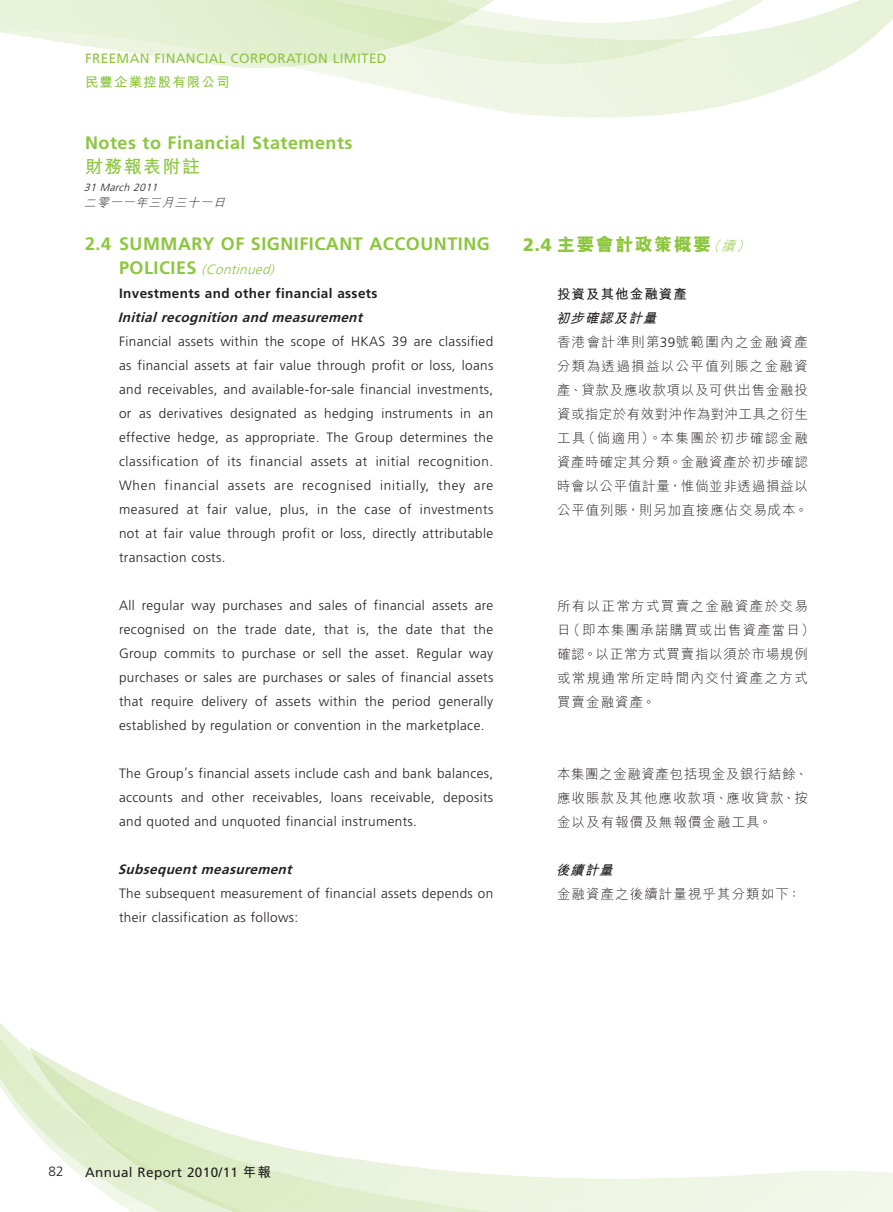
<style>
.page{position:relative;width:893px;height:1212px;background:#fff}
.page>*{position:absolute;margin:0;border:0;box-sizing:border-box;transform-origin:0 0}
.t1{font:700 18px "Frutiger LT Std";letter-spacing:.03em;color:#8cc63f}
.t2{font:18px "M Hei HK Xbold E Ten B5 H";letter-spacing:.08em;color:#8cc63f}
.t3{font:18px "M Hei HK Bold E Ten B5 H";letter-spacing:.08em;color:#8cc63f}
.t4{font:300 13.5px/24px "Frutiger LT Std";letter-spacing:.03em;color:#231f20;text-align:justify}
.t5{font:13.5px/24px "M Hei HK Light E Ten B5 H";letter-spacing:.075em;color:#231f20;text-align:justify}
.t6{font:700 13.5px/24px "Frutiger LT Std";letter-spacing:.03em;color:#231f20}
.t7{font:italic 700 13.5px "Frutiger LT Std";color:#231f20}
.t8{font:13.5px "Frutiger LT Std";letter-spacing:.03em;color:#8cc63f}
.t9{font:13.5px "Frutiger LT Std";letter-spacing:.03em;color:#231f20}
.t10{font:italic 13.5px "M Hei HK Bold E Ten B5 H";color:#231f20}
.t11{font:13.5px "M Hei HK Bold E Ten B5 H";letter-spacing:.08em;color:#8cc63f}
.t12{font:13.5px "M Hei HK Bold E Ten B5 H";letter-spacing:.08em;color:#231f20}
.t13{font:italic 12px "M Hei HK Light E Ten B5 H";color:#231f20}
.t14{font:italic 300 10.5px "Frutiger LT Std";color:#231f20}
.s1{font-size:18px;color:#8cc63f}
.s2{font-weight:300;font-style:italic;color:#8cc63f}
.s3{font-family:"Frutiger LT Std";font-weight:900}
.s4{font-family:"M Hei HK Light E Ten B5 H";font-style:italic;font-size:13.5px}
.s5{font-family:"Frutiger LT Std";font-weight:300}
.s6{font-family:"M Hei HK Bold E Ten B5 H"}
</style>
<div class="page">
<img style="left:0;top:1023px;width:12px;height:12px">
<img style="left:0;top:1035px;width:29px;height:90px">
<img style="left:31px;top:1051px;width:463px;height:161px">
<img style="left:86px;top:1124px;width:163px;height:88px">
<img style="left:496px;top:0;width:270px;height:40px">
<img style="left:496px;top:22px;width:196px;height:42px">
<img style="left:0;top:0;width:404px;height:67px">
<img style="left:457px;top:0;width:23px;height:23px">
<img style="left:252px;top:0;width:205px;height:45px">
<p class="t8" style="left:85px;top:52px;width:303px">FREEMAN FINANCIAL CORPORATION LIMITED</p>
<p class="t11" style="left:85px;top:77px;width:146px">民豐企業控股有限公司</p>
<h1 class="t1" style="left:85px;top:134px;width:269px">Notes to Financial Statements</h1>
<h1 class="t3" style="left:85px;top:159px;width:117px">財務報表附註</h1>
<p class="t14" style="left:84px;top:182px;width:78px">31 March 2011</p>
<p class="t13" style="left:84px;top:198px;width:146px">二零一一年三月三十一日</p>
<h1 class="t1" style="left:85px;top:235px;width:406px">2.4 SUMMARY OF SIGNIFICANT ACCOUNTING</h1>
<p class="t6" style="left:119px;top:258px;width:260px"><span class="s1">P O L I C I E S</span> <span class="s2">(Continued)<br></span>Investments and other financial assets</p>
<p class="t7" style="left:118px;top:311px;width:250px">Initial recognition and measurement</p>
<p class="t4" style="left:119px;top:330px;width:376px">Financial assets within the scope of HKAS 39 are classified as financial assets at fair value through profit or loss, loans and receivables, and available-for-sale financial investments, or as derivatives designated as hedging instruments in an effective hedge, as appropriate. The Group determines the classification of its financial assets at initial recognition.<br>When financial assets are recognised initially, they are measured at fair value, plus, in the case of investments not at fair value through profit or loss, directly attributable transaction costs.</p>
<p class="t4" style="left:119px;top:594px;width:376px">All regular way purchases and sales of financial assets are recognised on the trade date, that is, the date that the Group commits to purchase or sell the asset. Regular way purchases or sales are purchases or sales of financial assets that require delivery of assets within the period generally established by regulation or convention in the marketplace.</p>
<p class="t4" style="left:119px;top:762px;width:376px">The Group’s financial assets include cash and bank balances, accounts and other receivables, loans receivable, deposits and quoted and unquoted financial instruments.</p>
<p class="t7" style="left:118px;top:863px;width:179px">Subsequent measurement</p>
<p class="t4" style="left:119px;top:882px;width:376px">The subsequent measurement of financial assets depends on their classification as follows:</p>
<h1 class="t2" style="left:523px;top:237px;width:231px"><span class="s3">2.4</span> 主要會計政策概要<span class="s4">（續）</span></h1>
<p class="t12" style="left:557px;top:288px;width:131px">投資及其他金融資產</p>
<p class="t10" style="left:556px;top:312px;width:106px">初步確認及計量</p>
<p class="t5" style="left:557px;top:331px;width:252px">香港會計準則第<span class="s5">39</span>號範圍內之金融資產分類為透過損益以公平值列賬之金融資產、貸款及應收款項以及可供出售金融投資或指定於有效對沖作為對沖工具之衍生工具（倘適用）。本集團於初步確認金融資產時確定其分類。金融資產於初步確認時會以公平值計量，惟倘並非透過損益以公平值列賬，則另加直接應佔交易成本。</p>
<p class="t5" style="left:557px;top:595px;width:259px;text-align:left">所有以正常方式買賣之金融資產於交易日（即本集團承諾購買或出售資產當日）確認。以正常方式買賣指以須於市場規例或常規通常所定時間內交付資產之方式買賣金融資產。</p>
<p class="t5" style="left:557px;top:763px;width:252px">本集團之金融資產包括現金及銀行結餘、應收賬款及其他應收款項、應收貸款、按金以及有報價及無報價金融工具。</p>
<p class="t10" style="left:556px;top:864px;width:62px">後續計量</p>
<p class="t5" style="left:557px;top:883px;width:245px">金融資產之後續計量視乎其分類如下：</p>
<p class="t4" style="left:48px;top:1160px;width:17px">82</p>
<p class="t9" style="left:85px;top:1166px;width:187px">Annual Report 2010/11 <span class="s6">年報</span></p>
</div>
